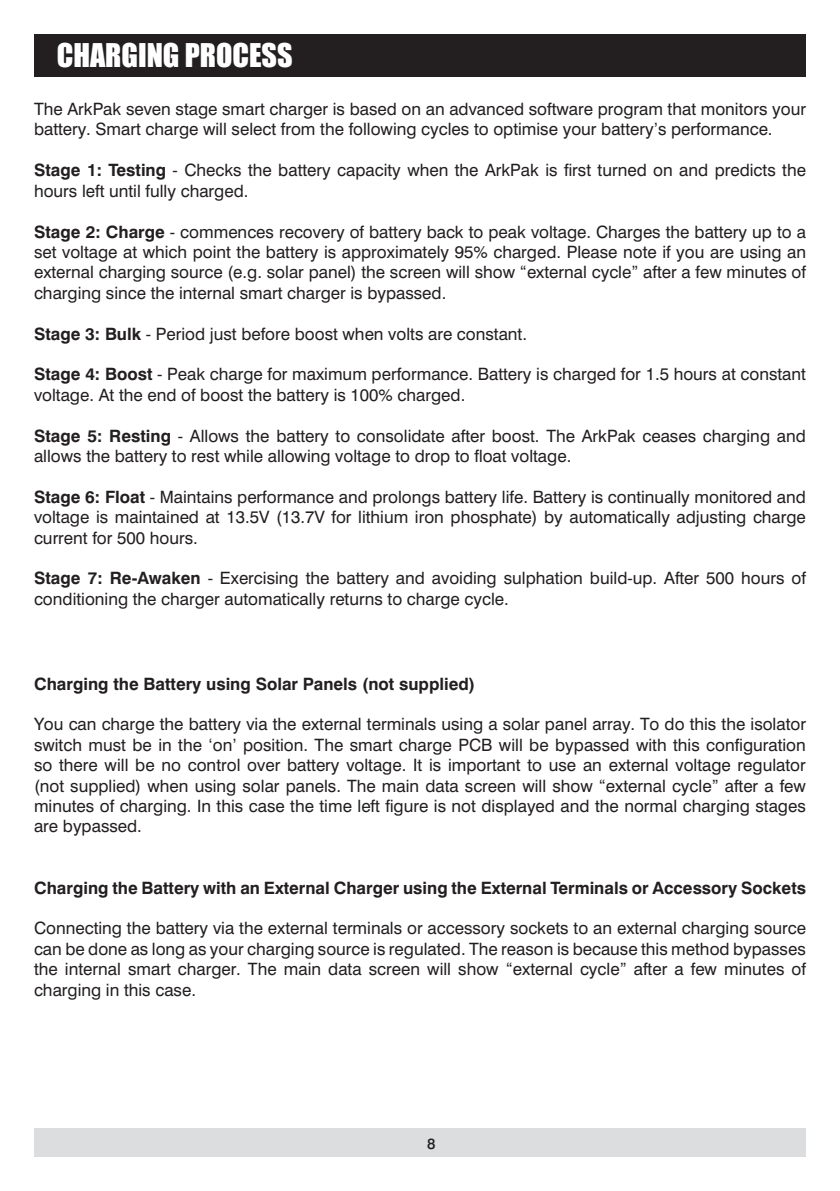
<style>
.page{position:relative;width:840px;height:1191px;background:#fff}
.page>*{position:absolute;margin:0;border:0;box-sizing:border-box;transform-origin:0 0}
.t1{font:30px "Impact";color:#fff}
.t2{font:17px/20.4px "Swiss 721 BT";color:#231f20}
.t3{font:700 17px "Swiss 721 BT";color:#231f20}
.t4{font:500 15px "Swiss 721 BT";color:#231f20}
.s1{font-weight:700}
</style>
<div class="page">
<div style="left:34px;top:34px;width:771px;height:43px;background:#231f20"></div>
<div style="left:34px;top:1128px;width:771px;height:29px;background:#dcdddf"></div>
<p class="t1" style="left:57px;top:32px;width:237px">CHARGING PROCESS</p>
<p class="t2" style="left:34px;top:99px;width:773px">The ArkPak seven stage smart charger is based on an advanced software program that monitors your battery. Smart charge will select from the following cycles to optimise your battery’s performance.</p>
<p class="t2" style="left:34px;top:160px;width:773px"><span class="s1">Stage 1: Testing</span> - Checks the battery capacity when the ArkPak is first turned on and predicts the hours left until fully charged.</p>
<p class="t2" style="left:34px;top:221px;width:773px;text-align:justify"><span class="s1">Stage 2: Charge</span> - commences recovery of battery back to peak voltage. Charges the battery up to a set voltage at which point the battery is approximately 95% charged. Please note if you are using an external charging source (e.g. solar panel) the screen will show “external cycle” after a few minutes of charging since the internal smart charger is bypassed.</p>
<p class="t2" style="left:34px;top:323px;width:494px"><span class="s1">Stage 3: Bulk</span> - Period just before boost when volts are constant.</p>
<p class="t2" style="left:34px;top:364px;width:773px"><span class="s1">Stage 4: Boost</span> - Peak charge for maximum performance. Battery is charged for 1.5 hours at constant voltage. At the end of boost the battery is 100% charged.</p>
<p class="t2" style="left:34px;top:425px;width:772px"><span class="s1">Stage 5: Resting</span> - Allows the battery to consolidate after boost. The ArkPak ceases charging and allows the battery to rest while allowing voltage to drop to float voltage.</p>
<p class="t2" style="left:34px;top:486px;width:773px;text-align:justify"><span class="s1">Stage 6: Float</span> - Maintains performance and prolongs battery life. Battery is continually monitored and voltage is maintained at 13.5V (13.7V for lithium iron phosphate) by automatically adjusting charge current for 500 hours.</p>
<p class="t2" style="left:34px;top:568px;width:773px"><span class="s1">Stage 7: Re-Awaken</span> - Exercising the battery and avoiding sulphation build-up. After 500 hours of conditioning the charger automatically returns to charge cycle.</p>
<p class="t3" style="left:34px;top:673px;width:442px">Charging the Battery using Solar Panels (not supplied)</p>
<p class="t2" style="left:34px;top:714px;width:773px;text-align:justify">You can charge the battery via the external terminals using a solar panel array. To do this the isolator switch must be in the ‘on’ position. The smart charge PCB will be bypassed with this configuration so there will be no control over battery voltage. It is important to use an external voltage regulator (not supplied) when using solar panels. The main data screen will show “external cycle” after a few minutes of charging. In this case the time left figure is not displayed and the normal charging stages are bypassed.</p>
<p class="t3" style="left:34px;top:877px;width:773px">Charging the Battery with an External Charger using the External Terminals or Accessory Sockets</p>
<p class="t2" style="left:34px;top:918px;width:773px;text-align:justify">Connecting the battery via the external terminals or accessory sockets to an external charging source can be done as long as your charging source is regulated. The reason is because this method bypasses the internal smart charger. The main data screen will show “external cycle” after a few minutes of charging in this case.</p>
<p class="t4" style="left:427px;top:1134px;width:10px">8</p>
</div>
